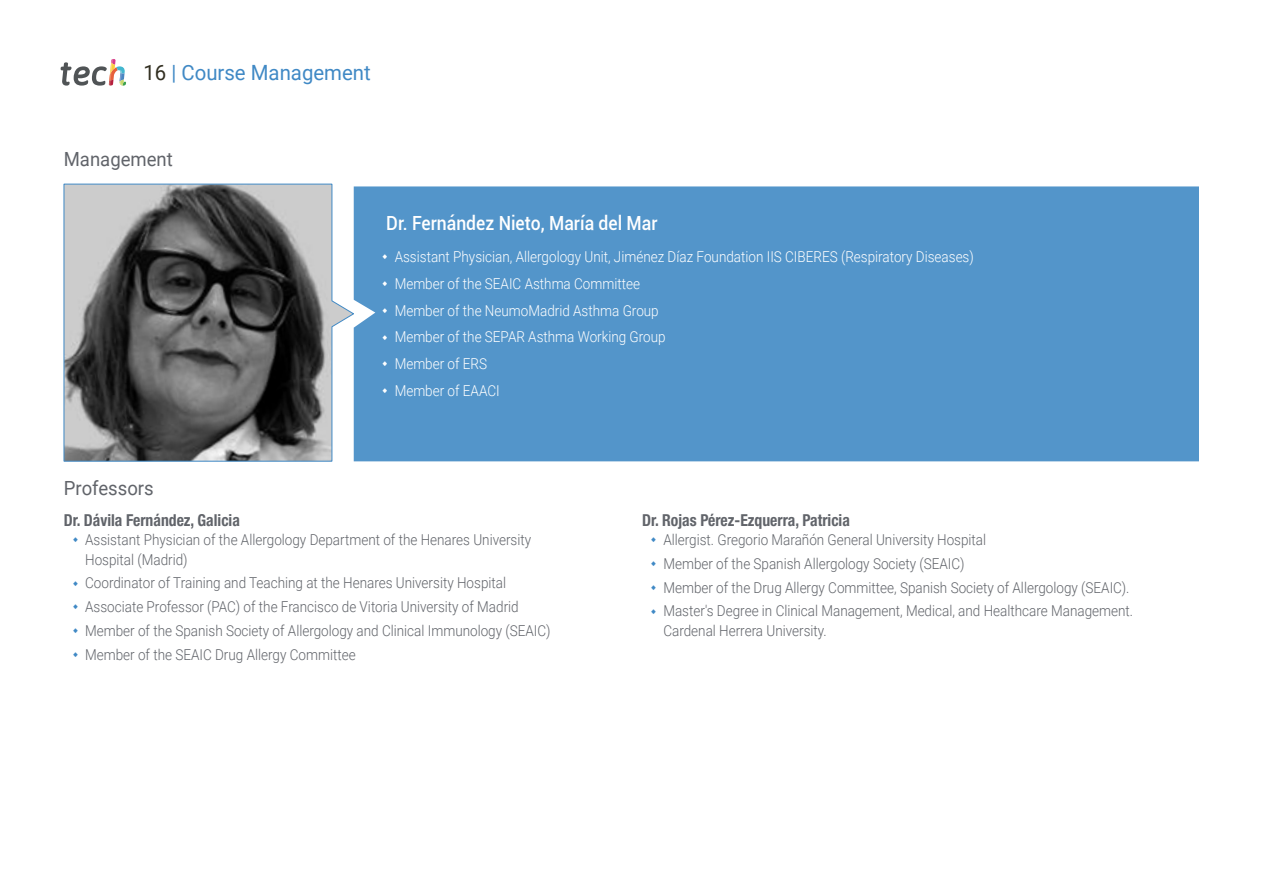
<style>
.page{position:relative;width:1263px;height:893px;background:#fff}
.page>*{position:absolute;margin:0;border:0;box-sizing:border-box;transform-origin:0 0}
.t1{font:21px "Roboto";color:#4089c5}
.t2{font:500 19.5px "Roboto";color:#fff;scale:.9 1}
.t3{font:19.5px "Roboto";color:#61646a;scale:.95 1}
.t4{font:700 condensed 16.5px "Helvetica Neue LT Std";color:#61646a;scale:.95 1}
.t5{font:300 15px/23.7px "Roboto";color:#61646a;scale:.9 1}
.t6{font:300 15px/26.7px "Roboto";color:#fff;scale:.9 1}
.s1{color:#312e20}
</style>
<div class="page">
<div style="left:354px;top:186px;width:845px;height:275px;background:#5395ca"></div>
<svg style="left:61px;top:59px;width:65px;height:27px"></svg>
<svg style="left:64px;top:184px;width:290px;height:278px;background:#707172"></svg>
<svg style="left:383px;top:254px;width:4px;height:5px"></svg>
<svg style="left:383px;top:281px;width:4px;height:5px"></svg>
<svg style="left:383px;top:308px;width:4px;height:5px"></svg>
<svg style="left:383px;top:335px;width:4px;height:5px"></svg>
<svg style="left:383px;top:361px;width:4px;height:5px"></svg>
<svg style="left:383px;top:388px;width:4px;height:5px"></svg>
<h1 class="t1" style="left:144px;top:57px;width:229px"><span class="s1">16</span> | Course Management</h1>
<h2 class="t3" style="left:64px;top:145px;width:116px">Management</h2>
<h2 class="t2" style="left:386px;top:210px;width:303px">Dr. Fernández Nieto, María del Mar</h2>
<p class="t6" style="left:395px;top:243px;width:645px">Assistant Physician, Allergology Unit, Jiménez Díaz Foundation IIS CIBERES (Respiratory Diseases)<br>Member of the SEAIC Asthma Committee<br>Member of the NeumoMadrid Asthma Group<br>Member of the SEPAR Asthma Working Group<br>Member of ERS<br>Member of EAACI</p>
<h2 class="t3" style="left:64px;top:475px;width:96px">Professors</h2>
<p class="t4" style="left:64px;top:510px;width:187px">Dr. Dávila Fernández, Galicia</p>
<p class="t5" style="left:85px;top:530px;width:497px;line-height:19.5px">Assistant Physician of the Allergology Department of the Henares University<br>Hospital (Madrid)</p>
<p class="t5" style="left:85px;top:571px;width:519px">Coordinator of Training and Teaching at the Henares University Hospital Associate Professor (PAC) of the Francisco de Vitoria University of Madrid Member of the Spanish Society of Allergology and Clinical Immunology (SEAIC)<br>Member of the SEAIC Drug Allergy Committee</p>
<p class="t4" style="left:642px;top:510px;width:220px">Dr. Rojas Pérez-Ezquerra, Patricia</p>
<p class="t5" style="left:663px;top:527px;width:523px">Allergist. Gregorio Marañón General University Hospital<br>Member of the Spanish Allergology Society (SEAIC)<br>Member of the Drug Allergy Committee, Spanish Society of Allergology (SEAIC).<br>Master's Degree in Clinical Management, Medical, and Healthcare Management.</p>
<p class="t5" style="left:663px;top:618px;width:183px">Cardenal Herrera University.</p>
</div>
